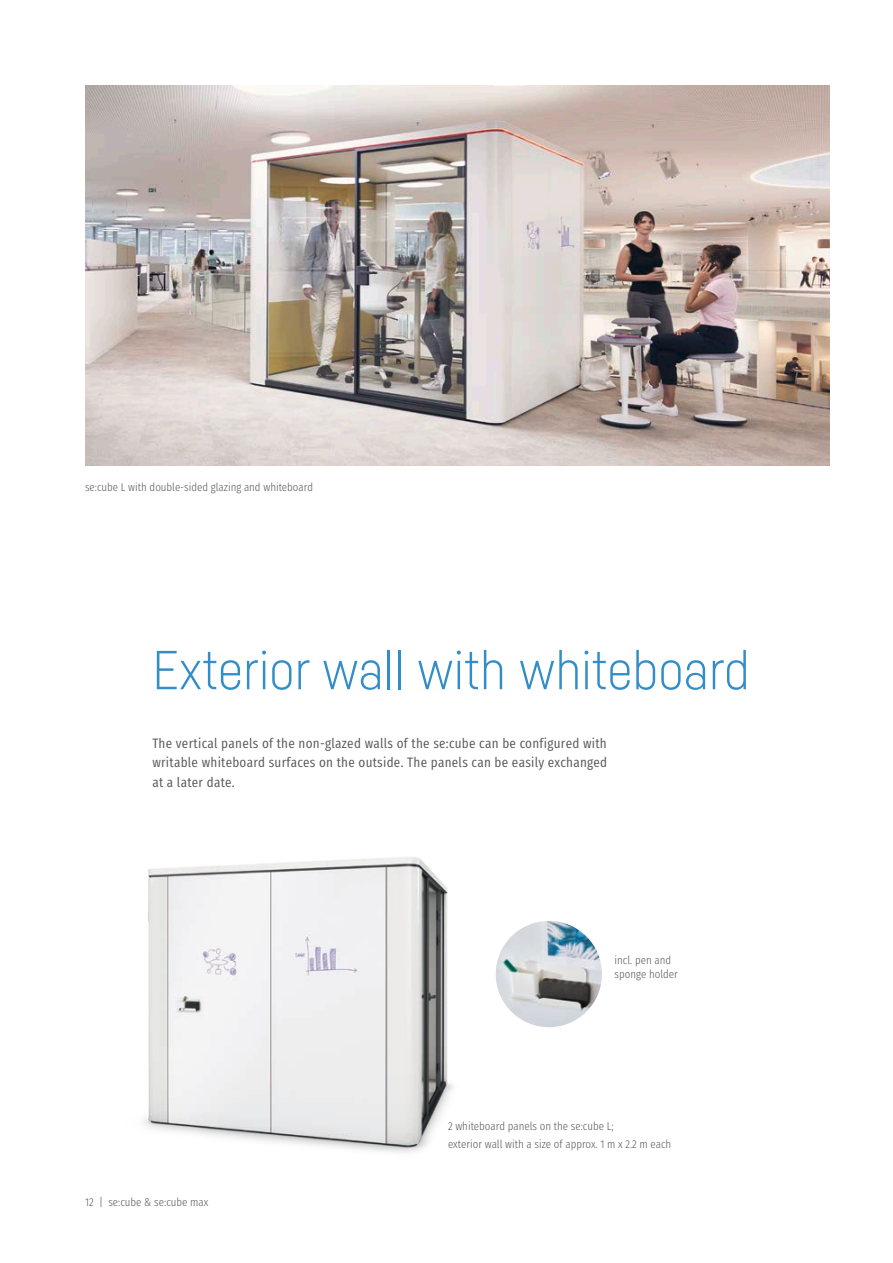
<style>
.page{position:relative;width:893px;height:1263px;background:#fff}
.page>*{position:absolute;margin:0;border:0;box-sizing:border-box;transform-origin:0 0}
.t1{font:300 54px "Sedus Sans";color:#328dc8}
.t2{font:13.5px/19.5px "Sedus Text Condensed";letter-spacing:.02em;color:#58585a;text-align:justify}
.t3{font:300 11.25px/13.5px "Sedus Text Condensed";color:#58585a}
</style>
<div class="page">
<img style="left:85px;top:85px;width:744px;height:380px">
<img style="left:144px;top:857px;width:398px;height:296px">
<img style="left:496px;top:921px;width:106px;height:106px;border-radius:53px">
<p class="t3" style="left:85px;top:479px;width:230px">se:cube L with double-sided glazing and whiteboard</p>
<h1 class="t1" style="left:152px;top:638px;width:599px">Exterior wall with whiteboard</h1>
<p class="t2" style="left:152px;top:732px;width:456px">The vertical panels of the non-glazed walls of the se:cube can be configured with writable whiteboard surfaces on the outside. The panels can be easily exchanged at a later date.</p>
<p class="t3" style="left:615px;top:952px;width:65px">incl. pen and sponge holder</p>
<p class="t3" style="left:85px;top:1194px;width:125px">12 | se:cube &amp; se:cube max</p>
<p class="t3" style="left:448px;top:1115px;width:225px;line-height:18px">2 whiteboard panels on the se:cube L;<br>exterior wall with a size of approx. 1 m x 2.2 m each</p>
</div>
